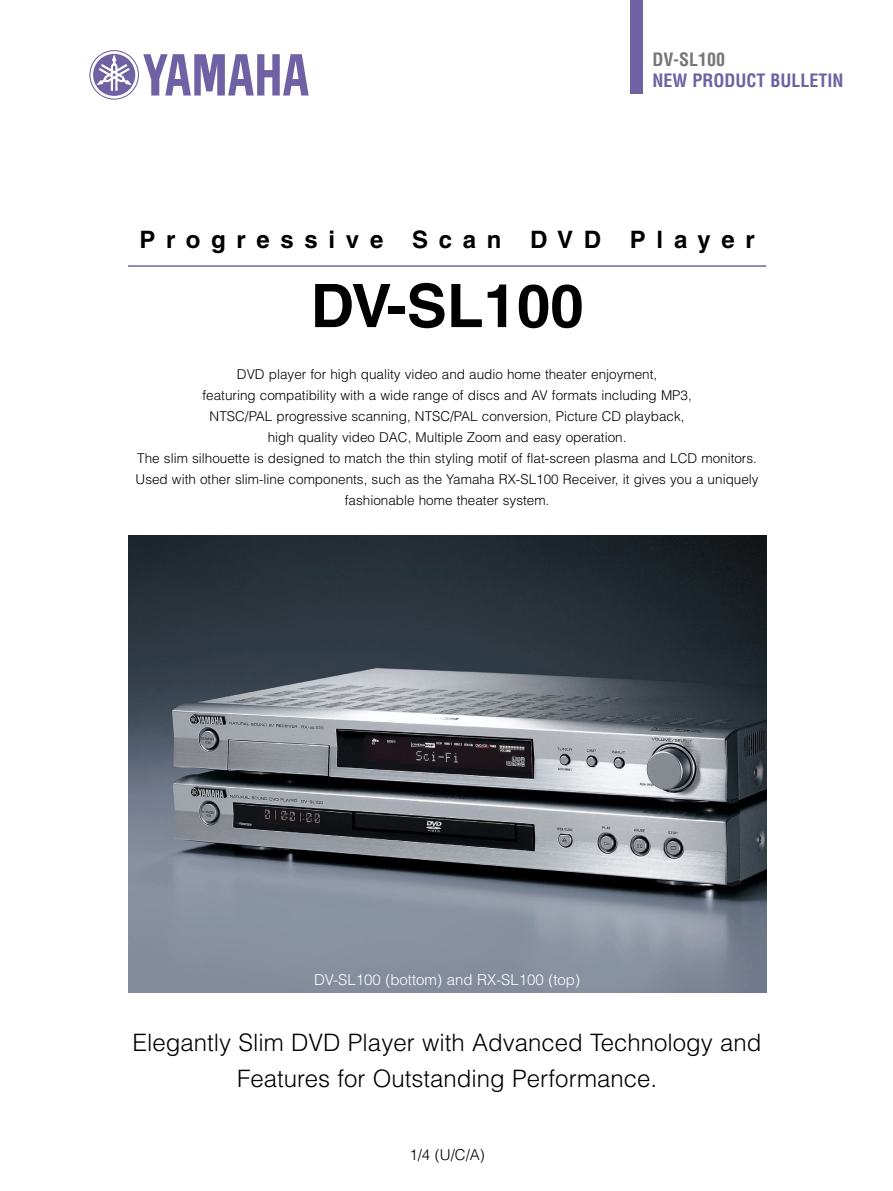
<style>
.page{position:relative;width:893px;height:1191px;background:#fff}
.page>*{position:absolute;margin:0;border:0;box-sizing:border-box;transform-origin:0 0}
.t1{font:700 60px "Helvetica";color:#000}
.t2{font:300 24px/36px "Helvetica";color:#000;text-align:center}
.t3{font:700 24px "Helvetica";letter-spacing:.445em;color:#000}
.t4{font:700 condensed 18px "Helvetica";color:#6f62a4}
.t5{font:700 condensed 18px "Helvetica";color:#767778}
.t6{font:300 15px "Helvetica";color:#fff}
.t7{font:300 15px "Helvetica";color:#000}
.t8{font:300 13.5px/21px "Helvetica";color:#000;text-align:center}
</style>
<div class="page">
<svg style="left:89px;top:50px;width:219px;height:50px"></svg>
<hr style="left:128px;top:265px;width:638px;height:2px;background:#6f62a4">
<div style="left:630px;top:0;width:12px;height:94px;background:#6f62a4"></div>
<img style="left:128px;top:536px;width:638px;height:456px">
<h3 class="t5" style="left:652px;top:52px;width:74px">DV-SL100</h3>
<h3 class="t4" style="left:652px;top:73px;width:192px">NEW PRODUCT BULLETIN</h3>
<h2 class="t3" style="left:139px;top:231px;width:616px">Progressive Scan DVD Player</h2>
<h1 class="t1" style="left:310px;top:284px;width:274px">DV-SL100</h1>
<p class="t8" style="left:136px;top:365px;width:624px">DVD player for high quality video and audio home theater enjoyment,<br>featuring compatibility with a wide range of discs and AV formats including MP3,<br>NTSC/PAL progressive scanning, NTSC/PAL conversion, Picture CD playback,<br>high quality video DAC, Multiple Zoom and easy operation.<br>The slim silhouette is designed to match the thin styling motif of flat-screen plasma and LCD monitors.<br>Used with other slim-line components, such as the Yamaha RX-SL100 Receiver, it gives you a uniquely fashionable home theater system.</p>
<p class="t6" style="left:314px;top:975px;width:267px">DV-SL100 (bottom) and RX-SL100 (top)</p>
<h2 class="t2" style="left:133px;top:1027px;width:630px">Elegantly Slim DVD Player with Advanced Technology and<br>Features for Outstanding Performance.</h2>
<p class="t7" style="left:409px;top:1150px;width:77px">1/4 (U/C/A)</p>
</div>
